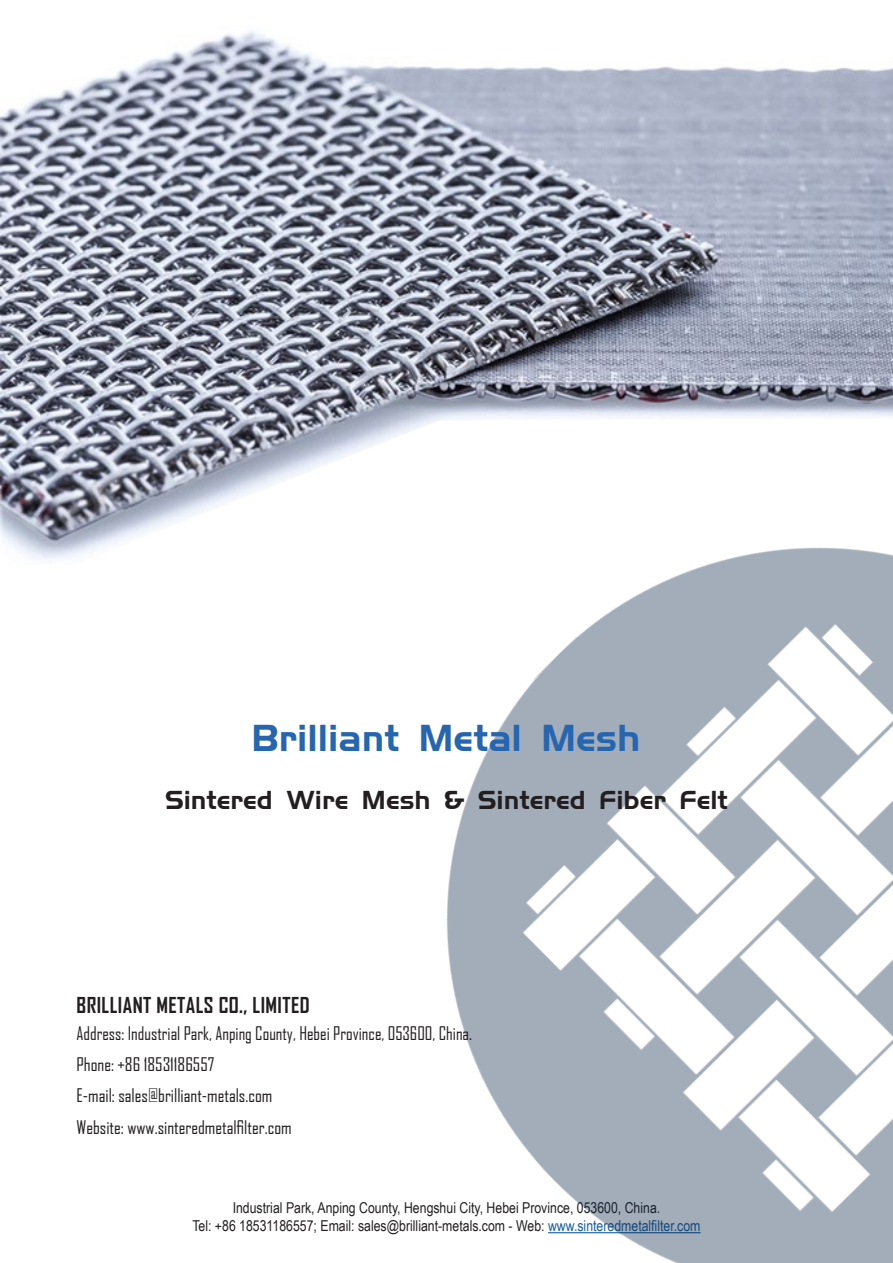
<style>
.page{position:relative;width:893px;height:1263px;background:#fff}
.page>*{position:absolute;margin:0;border:0;box-sizing:border-box;transform-origin:0 0}
.t1{font:39px "Pang Men Zheng Dao";color:#2665b0}
.t2{font:27px "Pang Men Zheng Dao";color:#231f20}
.t3{font:700 21px "Agency FB";letter-spacing:.02em;color:#231f20}
.t4{font:18px "Agency FB";color:#231f20}
.t5{font:15px/18px "Arial Narrow";color:#231f20;text-align:center}
.s1{color:#175d9e}
</style>
<div class="page">
<img style="left:446px;top:565px;width:447px;height:698px">
<img style="left:0;top:31px;width:893px;height:534px">
<p class="t1" style="left:252px;top:717px;width:390px">Brilliant Metal Mesh</p>
<p class="t2" style="left:165px;top:785px;width:564px">Sintered Wire Mesh &amp; Sintered Fiber Felt</p>
<p class="t3" style="left:77px;top:992px;width:235px">BRILLIANT METALS CO., LIMITED</p>
<p class="t4" style="left:77px;top:1022px;width:397px">Address: Industrial Park, Anping County, Hebei Province, 053600, China.</p>
<p class="t4" style="left:77px;top:1053px;width:139px">Phone: +86 18531186557</p>
<p class="t4" style="left:77px;top:1084px;width:197px">E-mail: sales@brilliant-metals.com</p>
<p class="t4" style="left:77px;top:1116px;width:217px">Website: www.sinteredmetalfilter.com</p>
<p class="t5" style="left:192px;top:1198px;width:510px">Industrial Park, Anping County, Hengshui City, Hebei Province, 053600, China.<br>Tel: +86 18531186557; Email: sales@brilliant-metals.com - Web: <span class="s1">www.sinteredmetalfilter.com</span></p>
</div>
